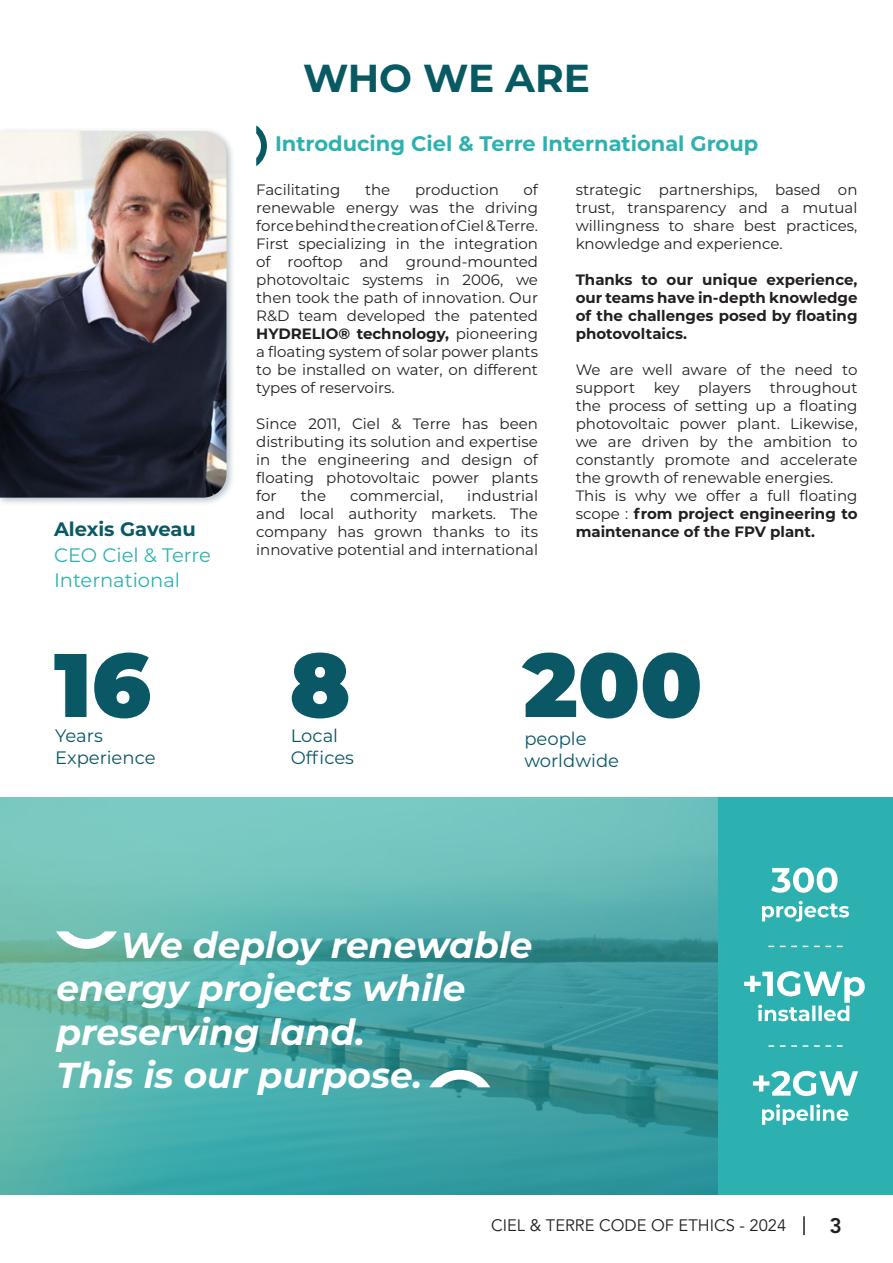
<style>
.page{position:relative;width:893px;height:1263px;background:#fff}
.page>*{position:absolute;margin:0;border:0;box-sizing:border-box;transform-origin:0 0}
.t1{font:900 90px "Montserrat";color:#0a5865}
.t2{font:700 39px "Montserrat";color:#095963}
.t3{font:italic 700 36px/43.5px "Montserrat";color:#fff}
.t4{font:700 21px "Montserrat";color:#2db1b0}
.t5{font:800 21px "Avenir LT Std";color:#231f20}
.t6{font:19.5px/25.5px "Montserrat";color:#2db1b0}
.t7{font:700 19.5px "Montserrat";color:#095963}
.t8{font:18px "Montserrat";color:#0a5865}
.t9{font:16.5px "Avenir LT Std";color:#231f20}
.t10{font:15px/18px "Montserrat";color:#231f20;text-align:justify}
.t11{font:700 15px/18px "Montserrat";color:#231f20;text-align:justify}
.s1{font-weight:700}
</style>
<div class="page">
<svg style="left:803px;top:1216px;width:2px;height:19px"></svg>
<div style="left:0;top:126px;width:235px;height:380px;background:#082c42;opacity:.3"></div>
<img style="left:0;top:131px;width:226px;height:367px">
<svg style="left:256px;top:125px;width:11px;height:41px"></svg>
<img style="left:0;top:797px;width:718px;height:398px">
<svg style="left:56px;top:931px;width:61px;height:18px"></svg>
<svg style="left:429px;top:1070px;width:61px;height:17px"></svg>
<div style="left:718px;top:797px;width:175px;height:398px;background:#2db1b0"></div>
<svg style="left:762px;top:901px;width:87px;height:20px"></svg>
<svg style="left:771px;top:867px;width:67px;height:26px"></svg>
<svg style="left:744px;top:971px;width:121px;height:50px"></svg>
<svg style="left:762px;top:1104px;width:86px;height:21px"></svg>
<svg style="left:753px;top:1071px;width:105px;height:25px"></svg>
<svg style="left:768px;top:946px;width:74px;height:1px"></svg>
<svg style="left:768px;top:1045px;width:74px;height:2px"></svg>
<p class="t2" style="left:303px;top:50px;width:288px">WHO WE ARE</p>
<p class="t4" style="left:275px;top:128px;width:485px">Introducing Ciel &amp; Terre International Group</p>
<p class="t10" style="left:256px;top:180px;width:86px">Facilitating</p>
<p class="t10" style="left:365px;top:180px;width:27px">the</p>
<p class="t10" style="left:415px;top:180px;width:85px">production</p>
<p class="t10" style="left:256px;top:180px;width:283px;text-indent:267px">of renewable energy was the driving force behind the creation of Ciel &amp; Terre.<br>First specializing in the integration of rooftop and ground-mounted photovoltaic systems in 2006, we then took the path of innovation. Our R&amp;D team developed the patented <span class="s1">HYDRELIO® technology,</span> pioneering a floating system of solar power plants to be installed on water, on different types of reservoirs.</p>
<p class="t10" style="left:256px;top:414px;width:283px">Since 2011, Ciel &amp; Terre has been distributing its solution and expertise in the engineering and design of floating photovoltaic power plants for</p>
<p class="t10" style="left:576px;top:180px;width:283px">strategic partnerships, based on trust, transparency and a mutual willingness to share best practices, knowledge and experience.</p>
<p class="t11" style="left:576px;top:270px;width:283px">Thanks to our unique experience, our teams have in-depth knowledge of the challenges posed by floating photovoltaics.</p>
<p class="t10" style="left:576px;top:360px;width:283px">We are well aware of the need to support key players throughout the process of setting up a floating photovoltaic power plant. Likewise, we are driven by the ambition to constantly promote and accelerate the growth of renewable energies.</p>
<p class="t10" style="left:576px;top:486px;width:283px">This is why we offer a full floating scope : <span class="s1">from project engineering to</span></p>
<p class="t10" style="left:256px;top:486px;width:283px;text-indent:211px">industrial and local authority markets. The company has grown thanks to its innovative potential and international</p>
<p class="t10" style="left:301px;top:486px;width:27px">the</p>
<p class="t10" style="left:350px;top:486px;width:94px">commercial,</p>
<p class="t7" style="left:54px;top:515px;width:143px">Alexis Gaveau</p>
<p class="t11" style="left:576px;top:522px;width:241px">maintenance of the FPV plant.</p>
<p class="t6" style="left:54px;top:541px;width:158px">CEO Ciel &amp; Terre<br>International</p>
<p class="t1" style="left:54px;top:617px;width:99px">16</p>
<p class="t8" style="left:55px;top:723px;width:49px">Years</p>
<p class="t8" style="left:55px;top:745px;width:102px">Experience</p>
<p class="t1" style="left:289px;top:617px;width:63px">8</p>
<p class="t8" style="left:291px;top:723px;width:49px">Local</p>
<p class="t8" style="left:291px;top:745px;width:65px">Offices</p>
<p class="t1" style="left:523px;top:617px;width:181px">200</p>
<p class="t8" style="left:524px;top:726px;width:64px">people</p>
<p class="t8" style="left:524px;top:748px;width:96px">worldwide</p>
<p class="t3" style="left:56px;top:921px;width:477px;text-indent:64px">We deploy renewable energy projects while preserving land.</p>
<p class="t3" style="left:56px;top:1052px;width:367px">This is our purpose.</p>
<p class="t9" style="left:491px;top:1216px;width:297px">CIEL &amp; TERRE CODE OF ETHICS - 2024</p>
<p class="t5" style="left:829px;top:1213px;width:14px">3</p>
</div>
